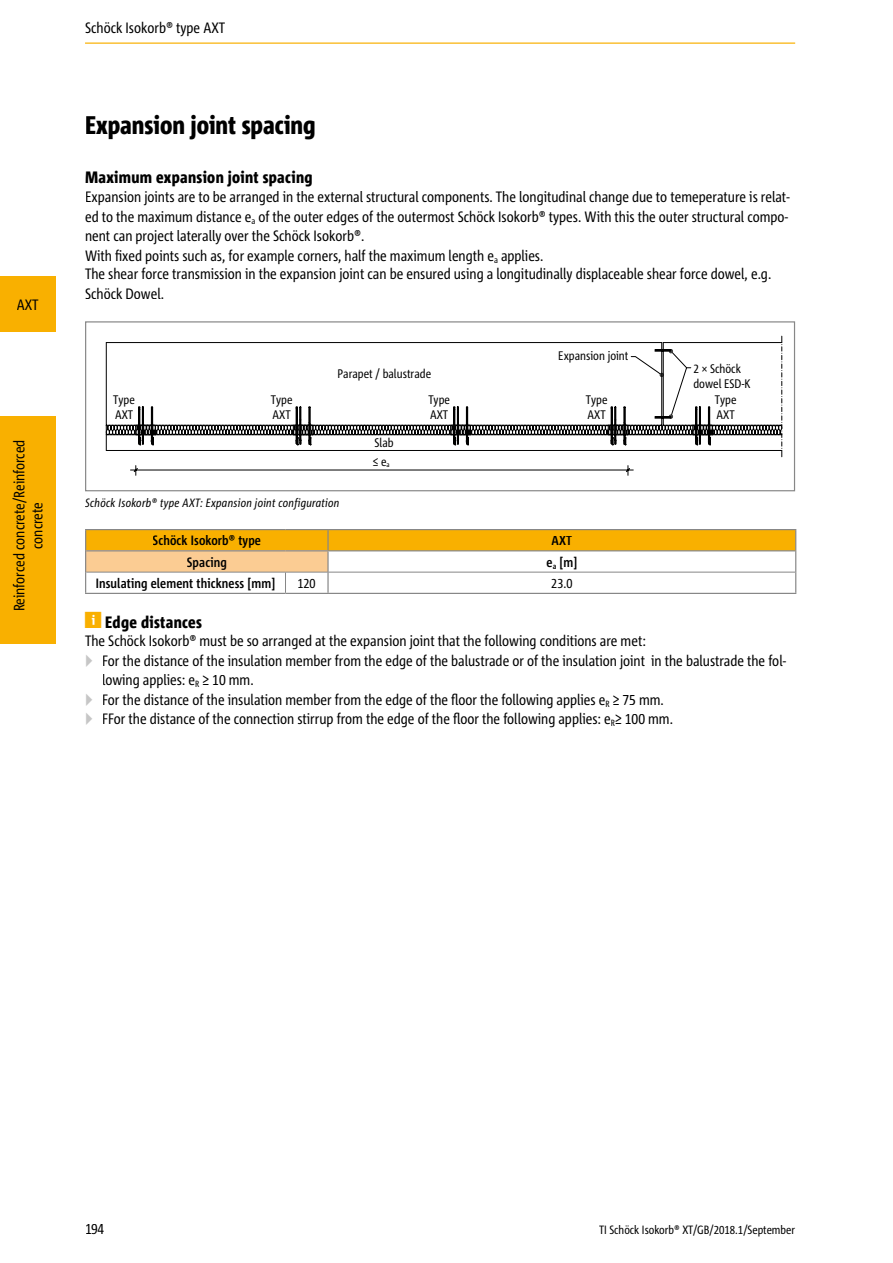
<style>
.page{position:relative;width:893px;height:1263px;background:#fff}
.page>*{position:absolute;margin:0;border:0;box-sizing:border-box;transform-origin:0 0}
.t1{font:800 25.5px "Corpid Cd Schoeck";color:#000}
.t2{font:800 16.5px "Corpid Cd Schoeck";letter-spacing:.02em;color:#000}
.t3{font:15px/19.5px "Corpid Cd Schoeck";color:#000}
.t4{font:700 13.5px "Corpid Cd Schoeck";letter-spacing:.01em;color:#000}
.t5{font:13.5px "Corpid Cd Schoeck";color:#000}
.t6{font:12.45px/14.9px "Corpid Cd Schoeck";color:#000}
.t7{font:italic 12px "Corpid Cd Schoeck";letter-spacing:.02em;color:#000}
.t8{font:12px "Corpid Cd Schoeck";color:#000}
.s1{font-weight:400;color:#f9b000}
.s2{color:#c6c6c6}
</style>
<div class="page">
<div style="left:0;top:416px;width:55px;height:227px;background:#f9b000"></div>
<div style="left:0;top:276px;width:55px;height:56px;background:#f9b000"></div>
<hr style="left:85px;top:43px;width:710px;height:1px;background:#f9b000">
<svg style="left:105px;top:336px;width:678px;height:140px"></svg>
<div style="left:85px;top:321px;width:710px;height:170px;border:1px solid #878787"></div>
<hr style="left:85px;top:529px;width:200px;height:1px;background:#878787">
<hr style="left:285px;top:529px;width:43px;height:1px;background:#878787">
<hr style="left:328px;top:529px;width:468px;height:1px;background:#878787">
<svg style="left:85px;top:530px;width:711px;height:63px"></svg>
<hr style="left:85px;top:593px;width:200px;height:1px;background:#878787">
<hr style="left:285px;top:593px;width:43px;height:1px;background:#878787">
<hr style="left:328px;top:593px;width:468px;height:1px;background:#878787">
<div style="left:153px;top:535px;width:108px;height:13px;background:#f9b000"></div>
<div style="left:552px;top:536px;width:20px;height:9px;background:#f9b000"></div>
<div style="left:187px;top:557px;width:39px;height:13px;background:#fbcc93"></div>
<p class="t3" style="left:17px;top:295px;width:23px">AXT</p>
<p class="t3" style="left:10px;top:611px;width:173px;line-height:18px;text-align:center;rotate:-90deg">Reinforced concrete/Reinforced concrete</p>
<p class="t3" style="left:85px;top:18px;width:142px">Schöck Isokorb® type AXT</p>
<h1 class="t1" style="left:85px;top:109px;width:232px">Expansion joint spacing</h1>
<p class="t2" style="left:85px;top:167px;width:229px">Maximum expansion joint spacing</p>
<p class="t3" style="left:85px;top:187px;width:706px">Expansion joints are to be arranged in the external structural components. The longitudinal change due to temeperature is relat&shy;ed to the maximum distance e<sub>a</sub> of the outer edges of the outermost Schöck Isokorb® types. With this the outer structural compo&shy;nent can project laterally over the Schöck Isokorb®.<br>With xed points such as, for example corners, half the maximum length e<sub>a</sub> applies.</p>
<p class="t3" style="left:85px;top:264px;width:688px">The shear force transmission in the expansion joint can be ensured using a longitudinally displaceable shear force dowel, e.g.<br>Schöck Dowel.</p>
<p class="t6" style="left:338px;top:366px;width:95px">Parapet / balustrade</p>
<p class="t6" style="left:558px;top:348px;width:72px">Expansion joint</p>
<p class="t6" style="left:693px;top:361px;width:59px">2 × Schöck dowel ESD-K</p>
<p class="t6" style="left:113px;top:392px;width:23px">Type<br>AXT</p>
<p class="t6" style="left:586px;top:392px;width:23px">Type<br>AXT</p>
<p class="t6" style="left:271px;top:392px;width:23px">Type<br>AXT</p>
<p class="t6" style="left:428px;top:392px;width:23px">Type<br>AXT</p>
<p class="t6" style="left:715px;top:392px;width:23px">Type<br>AXT</p>
<p class="t6" style="left:375px;top:435px;width:21px">Slab</p>
<p class="t6" style="left:373px;top:454px;width:18px">≤ e<sub>a</sub></p>
<p class="t7" style="left:85px;top:495px;width:256px">Schöck Isokorb® type AXT: Expansion joint configuration</p>
<p class="t4" style="left:153px;top:532px;width:110px">Schöck Isokorb® type</p>
<p class="t4" style="left:552px;top:532px;width:22px">AXT</p>
<p class="t4" style="left:187px;top:554px;width:42px">Spacing</p>
<p class="t4" style="left:546px;top:554px;width:32px">e<sub>a</sub> [m]</p>
<p class="t4" style="left:96px;top:575px;width:181px">Insulating element thickness [mm]</p>
<p class="t5" style="left:297px;top:575px;width:20px">120</p>
<p class="t5" style="left:551px;top:575px;width:23px">23.0</p>
<p class="t2" style="left:85px;top:612px;width:118px"><span class="s1">5</span> Edge distances</p>
<p class="t3" style="left:85px;top:631px;width:562px">The Schöck Isokorb® must be so arranged at the expansion joint that the following conditions are met:</p>
<p class="t3" style="left:85px;top:651px;width:703px"><span class="s2">▶</span> For the distance of the insulation member from the edge of the balustrade or of the insulation joint in the balustrade the fol-</p>
<p class="t3" style="left:102px;top:670px;width:153px">lowing applies: e<sub>R</sub> ≥ 10 mm.</p>
<p class="t3" style="left:85px;top:690px;width:580px"><span class="s2">▶</span> For the distance of the insulation member from the edge of the oor the following applies e<sub>R</sub> ≥ 75 mm.</p>
<p class="t3" style="left:85px;top:709px;width:589px"><span class="s2">▶</span> FFor the distance of the connection stirrup from the edge of the oor the following applies: e<sub>R</sub>≥ 100 mm.</p>
<p class="t3" style="left:85px;top:1219px;width:21px">194</p>
<p class="t8" style="left:599px;top:1222px;width:198px">TI Schöck Isokorb® XT/GB/2018.1/September</p>
</div>
